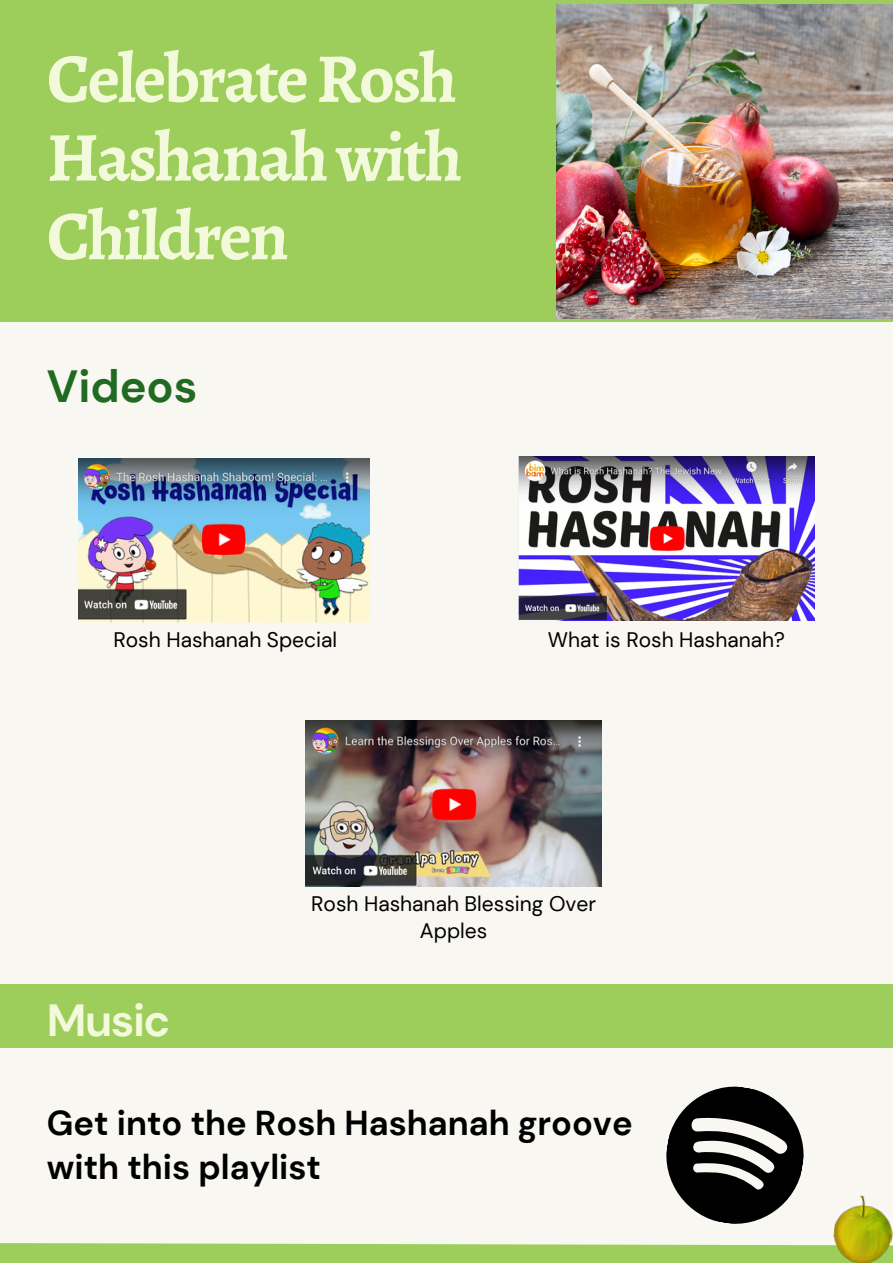
<style>
.page{position:relative;width:893px;height:1264px;background:#fff}
.page>*{position:absolute;margin:0;border:0;box-sizing:border-box;transform-origin:0 0}
.t1{font:700 69.9px/78.8px "Alegreya";letter-spacing:-.035em;color:#f3fadc;text-align:justify}
.t2{font:700 45px "DM Sans";color:#206b21}
.t3{font:700 45px "DM Sans";letter-spacing:-.035em;color:#f3fadc}
.t4{font:700 34.5px/43.8px "DM Sans";color:#000}
.t5{font:21px/27px "DM Sans";color:#000;text-align:center}
</style>
<div class="page">
<div style="left:0;top:0;width:892px;height:1262px;background:#9dcd5a"></div>
<div style="left:0;top:1047px;width:892px;height:215px;background:#f9f7f1"></div>
<div style="left:0;top:322px;width:892px;height:661px;background:#f9f7f1"></div>
<img style="left:78px;top:458px;width:292px;height:164px">
<img style="left:518px;top:456px;width:296px;height:164px">
<img style="left:306px;top:721px;width:295px;height:165px">
<img style="left:556px;top:4px;width:336px;height:314px">
<svg style="left:0;top:1086px;width:892px;height:176px"></svg>
<p class="t1" style="left:47px;top:39px;width:417px">CelebrateRosh Hashanahwith Children</p>
<p class="t2" style="left:47px;top:357px;width:152px">Videos</p>
<p class="t5" style="left:113px;top:626px;width:225px">Rosh Hashanah Special</p>
<p class="t5" style="left:548px;top:626px;width:238px">What is Rosh Hashanah?</p>
<p class="t3" style="left:47px;top:990px;width:125px">Music</p>
<p class="t5" style="left:311px;top:890px;width:286px">Rosh Hashanah Blessing Over<br>Apples</p>
<p class="t4" style="left:47px;top:1101px;width:587px">Get into the Rosh Hashanah groove with this playlist</p>
</div>
